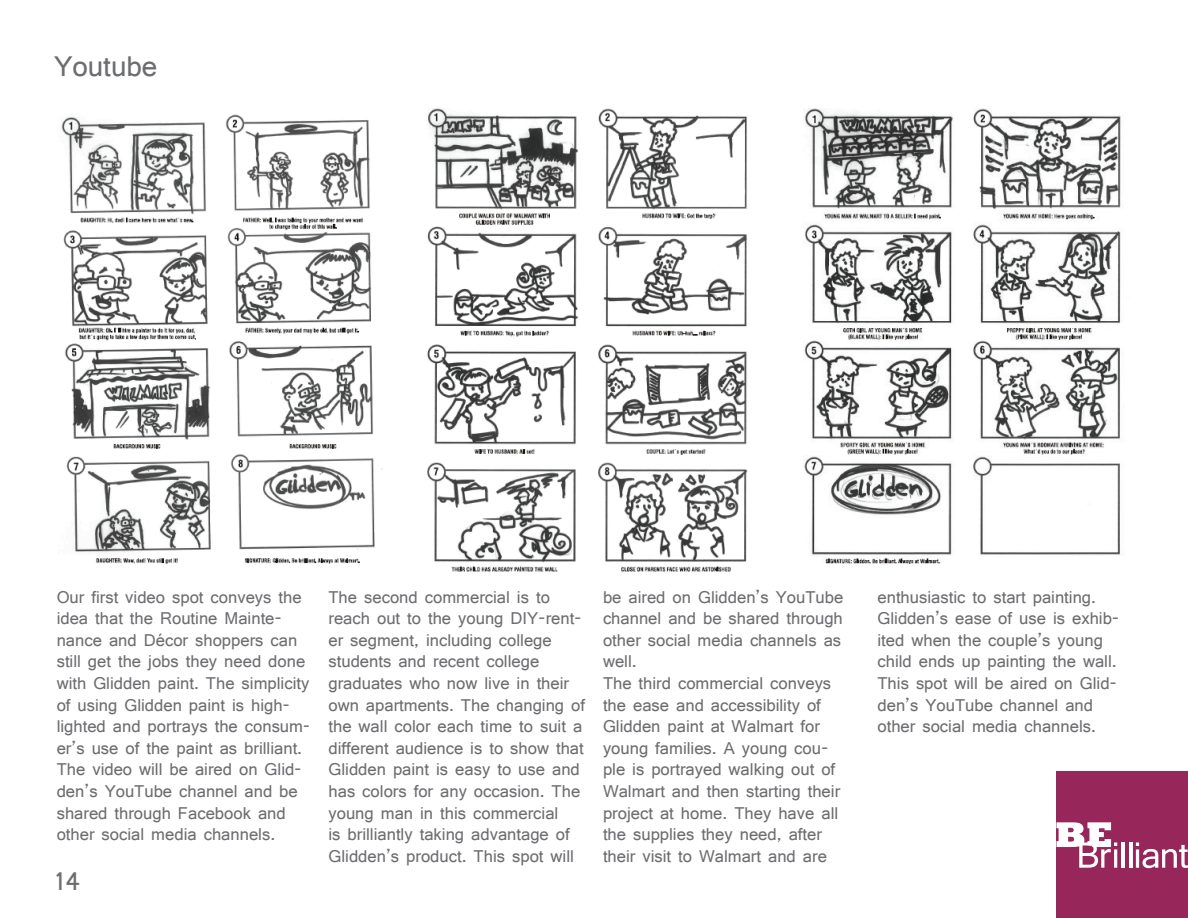
<style>
.page{position:relative;width:1188px;height:918px;background:#fff}
.page>*{position:absolute;margin:0;border:0;box-sizing:border-box;transform-origin:0 0}
.t1{font:30px "Shruti";color:#6c6d70}
.t2{font:27px "Shruti";color:#6c6d70}
.t3{font:18px/21.6px "Shruti";color:#6c6d70}
</style>
<div class="page">
<img style="left:61px;top:114px;width:322px;height:450px">
<img style="left:427px;top:109px;width:321px;height:463px">
<img style="left:803px;top:109px;width:318px;height:455px">
<div style="left:1056px;top:772px;width:132px;height:146px;background:#97275a"></div>
<svg style="left:1056px;top:822px;width:61px;height:46px"></svg>
<hr style="left:1121px;top:842px;width:3px;height:26px;background:#fff">
<hr style="left:1129px;top:842px;width:3px;height:26px;background:#fff">
<svg style="left:1136px;top:842px;width:52px;height:26px"></svg>
<h1 class="t1" style="left:54px;top:48px;width:105px">Youtube</h1>
<p class="t3" style="left:57px;top:586px;width:255px">Our first video spot conveys the idea that the Routine Mainte&shy;nance and Décor shoppers can still get the jobs they need done with Glidden paint. The simplicity of using Glidden paint is high&shy;lighted and portrays the consum&shy;er’s use of the paint as brilliant.<br>The video will be aired on Glid&shy;den’s YouTube channel and be shared through Facebook and other social media channels.</p>
<p class="t3" style="left:329px;top:586px;width:258px">The second commercial is to reach out to the young DIY-rent&shy;er segment, including college students and recent college graduates who now live in their own apartments. The changing of the wall color each time to suit a different audience is to show that<br>Glidden paint is easy to use and has colors for any occasion. The young man in this commercial<br>is brilliantly taking advantage of<br>Glidden’s product. This spot will</p>
<p class="t3" style="left:603px;top:586px;width:242px">be aired on Glidden’s YouTube channel and be shared through other social media channels as well.<br>The third commercial conveys the ease and accessibility of<br>Glidden paint at Walmart for young families. A young cou&shy;ple is portrayed walking out of<br>Walmart and then starting their project at home. They have all the supplies they need, after their visit to Walmart and are</p>
<p class="t3" style="left:878px;top:586px;width:243px">enthusiastic to start painting.<br>Glidden’s ease of use is exhib&shy;ited when the couple’s young child ends up painting the wall.<br>This spot will be aired on Glid&shy;den’s YouTube channel and other social media channels.</p>
<h2 class="t2" style="left:54px;top:865px;width:28px">14</h2>
</div>
